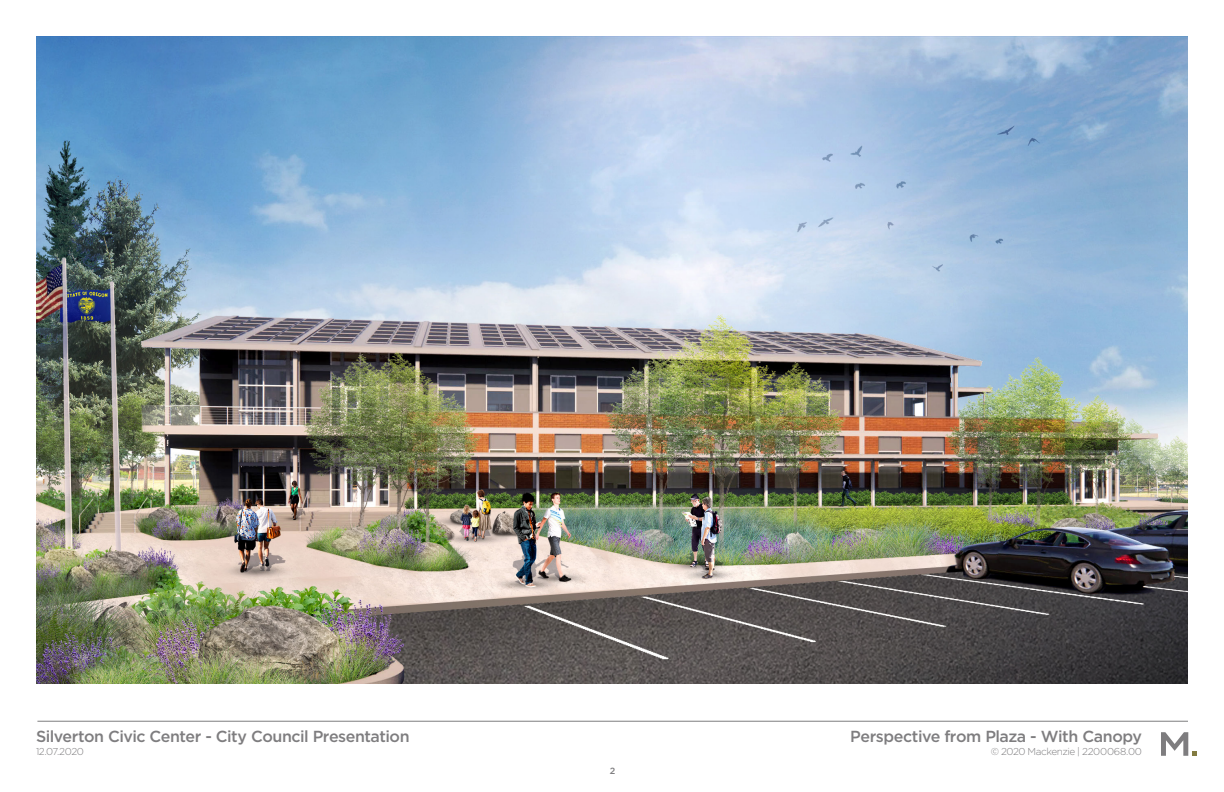
<style>
.page{position:relative;width:1224px;height:792px;background:#fff}
.page>*{position:absolute;margin:0;border:0;box-sizing:border-box;transform-origin:0 0}
.t1{font:500 16px "Gotham";letter-spacing:-.03em;color:#7e7d7f}
.t2{font:300 10px "Gotham";letter-spacing:-.045em;color:#7e7d7f}
.t3{font:500 9px "Gotham";color:#7e7d7f}
</style>
<div class="page">
<hr style="left:37px;top:721px;width:1151px;height:1px;background:#7e7d7f">
<svg style="left:1161px;top:732px;width:36px;height:24px"></svg>
<img style="left:36px;top:36px;width:1152px;height:648px">
<p class="t1" style="left:36px;top:725px;width:375px">Silverton Civic Center - City Council Presentation</p>
<p class="t2" style="left:36px;top:746px;width:49px">12.07.2020</p>
<p class="t3" style="left:610px;top:765px;width:7px">2</p>
<p class="t1" style="left:850px;top:726px;width:293px">Perspective from Plaza - With Canopy</p>
<p class="t2" style="left:991px;top:745px;width:153px">© 2020 Mackenzie | 2200068.00</p>
</div>
